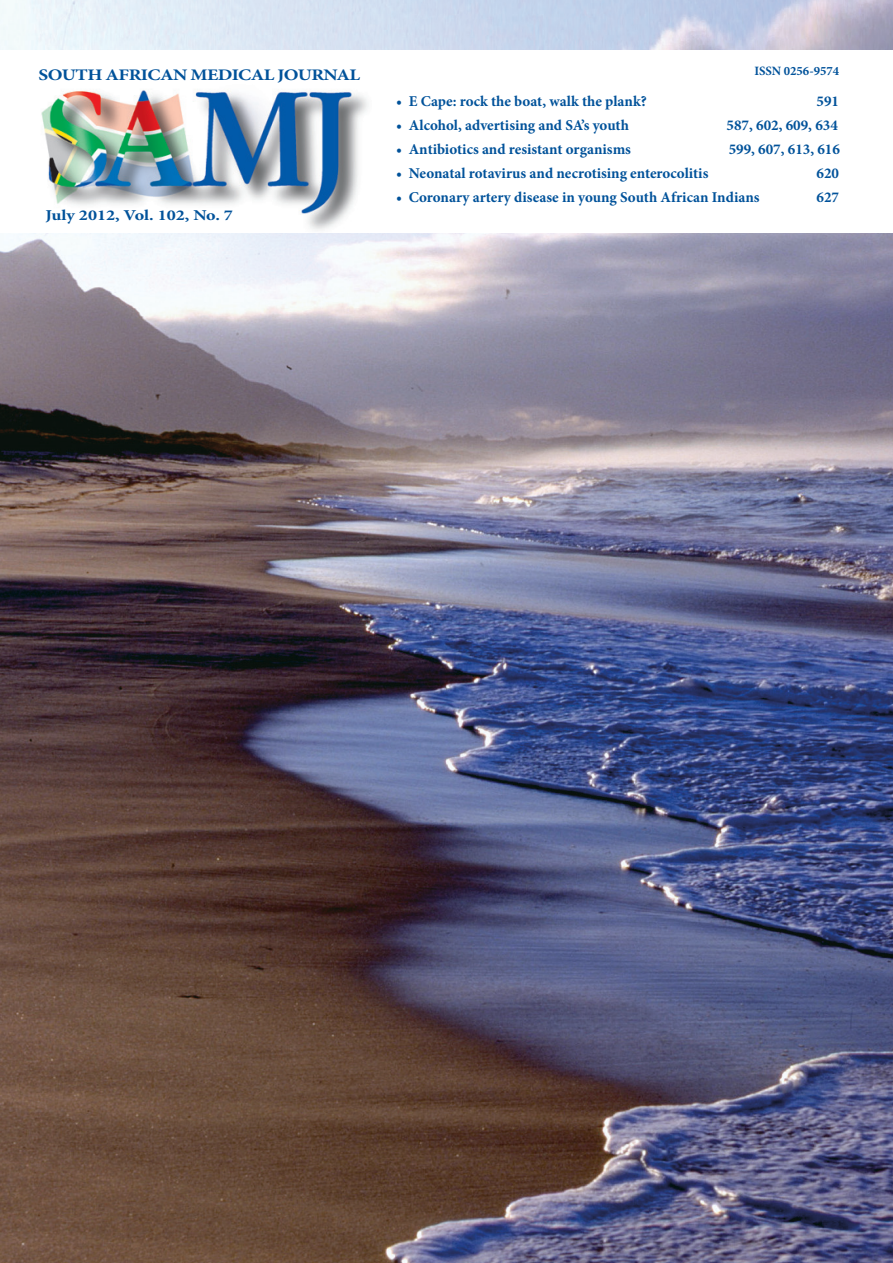
<style>
.page{position:relative;width:893px;height:1263px;background:#fff}
.page>*{position:absolute;margin:0;border:0;box-sizing:border-box;transform-origin:0 0}
.t1{font:700 16.2px "Minion Pro";letter-spacing:-.03em;color:#01529a;scale:1.2 1}
.t2{font:700 15px "Minion Pro";color:#01529a}
.t3{font:700 15px "Minion Pro";color:#01529a;scale:1.2 1}
.t4{font:700 12.75px "Minion Pro";color:#01529a}
</style>
<div class="page">
<img style="left:0;top:233px;width:893px;height:1030px">
<img style="left:41px;top:90px;width:327px;height:140px">
<p class="t1" style="left:38px;top:63px;width:270px">SOUTH AFRICAN MEDICAL JOURNAL</p>
<p class="t3" style="left:45px;top:204px;width:158px">July 2012, Vol. 102, No. 7</p>
<p class="t4" style="left:754px;top:62px;width:86px">ISSN 0256-9574</p>
<p class="t2" style="left:396px;top:90px;width:252px">• E Cape: rock the boat, walk the plank?</p>
<p class="t2" style="left:817px;top:90px;width:24px">591</p>
<p class="t2" style="left:396px;top:114px;width:234px">• Alcohol, advertising and SA’s youth</p>
<p class="t2" style="left:727px;top:114px;width:113px">587, 602, 609, 634</p>
<p class="t2" style="left:396px;top:138px;width:236px">• Antibiotics and resistant organisms</p>
<p class="t2" style="left:729px;top:138px;width:113px">599, 607, 613, 616</p>
<p class="t2" style="left:396px;top:162px;width:314px">• Neonatal rotavirus and necrotising enterocolitis</p>
<p class="t2" style="left:817px;top:162px;width:24px">620</p>
<p class="t2" style="left:396px;top:186px;width:365px">• Coronary artery disease in young South African Indians</p>
<p class="t2" style="left:817px;top:186px;width:24px">627</p>
</div>
